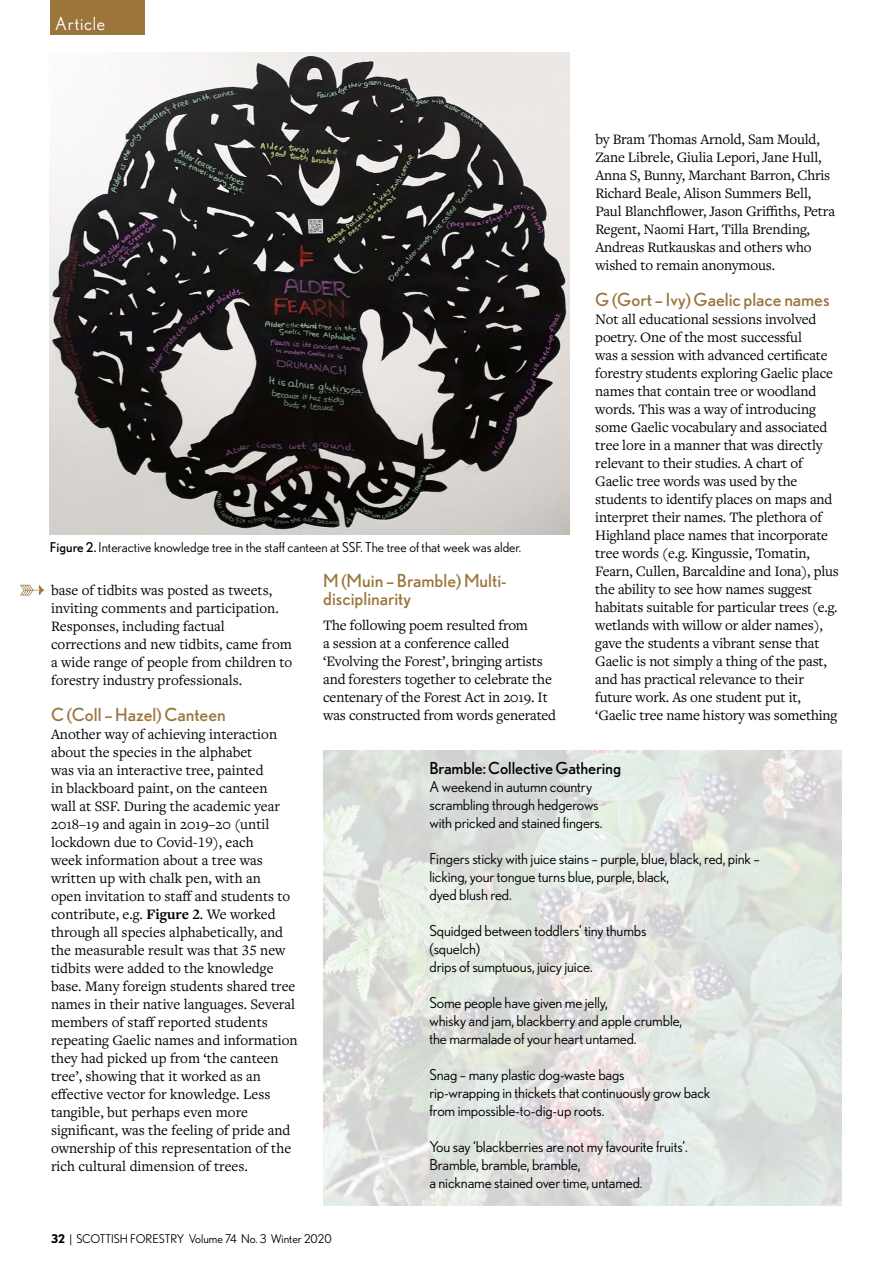
<style>
.page{position:relative;width:893px;height:1263px;background:#fff}
.page>*{position:absolute;margin:0;border:0;box-sizing:border-box;transform-origin:0 0}
.t1{font:18px/18px "Nobel";color:#9c753d}
.t2{font:18px "Nobel";letter-spacing:.035em;color:#fff}
.t3{font:16.5px "Nobel";letter-spacing:-.01em;color:#000}
.t4{font:15px/18px "Freight Text Pro";letter-spacing:-.01em;color:#000}
.t5{font:15px/18px "Nobel";letter-spacing:-.01em;color:#000}
.t6{font:13.5px "Nobel";color:#000}
.t7{font:12px "Nobel";color:#000}
.s1{font-style:inherit}
.s2{font-weight:700}
</style>
<div class="page">
<img style="left:323px;top:750px;width:519px;height:455px">
<svg style="left:20px;top:585px;width:25px;height:10px"></svg>
<div style="left:51px;top:0;width:93px;height:34px;background:#9c753d"></div>
<img style="left:50px;top:52px;width:520px;height:483px">
<p class="t2" style="left:55px;top:13px;width:52px">Article</p>
<p class="t2" style="left:54px;top:13px;width:69px">Research</p>
<p class="t4" style="left:595px;top:130px;width:241px">by Bram Thomas Arnold, Sam Mould, Zane Librele, Giulia Lepori, Jane Hull, Anna S, Bunny, Marchant Barron, Chris Richard Beale, Alison Summers Bell, Paul Blanchflower, Jason Griffiths, Petra Regent, Naomi Hart, Tilla Brending, Andreas Rutkauskas and others who wished to remain anonymous.</p>
<p class="t1" style="left:595px;top:290px;width:236px">G (Gort – Ivy) Gaelic place names</p>
<p class="t4" style="left:595px;top:310px;width:245px">Not all educational sessions involved poetry. One of the most successful<br>was a session with advanced certificate forestry students exploring Gaelic place names that contain tree or woodland words. This was a way of introducing some Gaelic vocabulary and associated tree lore in a manner that was directly relevant to their studies. A chart of Gaelic tree words was used by the students to identify places on maps and interpret their names. The plethora of Highland place names that incorporate tree words (e.g. Kingussie, Tomatin, Fearn, Cullen, Barcaldine and Iona), plus the ability to see how names suggest habitats suitable for particular trees (e.g. wetlands with willow or alder names), gave the students a vibrant sense that Gaelic is not simply a thing of the past, and has practical relevance to their future work. As one student put it, ‘Gaelic tree name history was something</p>
<p class="t6" style="left:50px;top:539px;width:473px"><span class="s1">Figure 2.</span> Interactive knowledge tree in the staff canteen at SSF. The tree of that week was alder.</p>
<p class="t1" style="left:323px;top:572px;width:185px">M (Muin – Bramble) Multi&shy;disciplinarity</p>
<p class="t4" style="left:323px;top:616px;width:234px">The following poem resulted from<br>a session at a conference called ‘Evolving the Forest’, bringing artists and foresters together to celebrate the centenary of the Forest Act in 2019. It was constructed from words generated</p>
<p class="t4" style="left:51px;top:581px;width:243px">base of tidbits was posted as tweets, inviting comments and participation.<br>Responses, including factual corrections and new tidbits, came from a wide range of people from children to forestry industry professionals.</p>
<p class="t1" style="left:51px;top:705px;width:176px">C (Coll – Hazel) Canteen</p>
<p class="t4" style="left:51px;top:725px;width:248px">Another way of achieving interaction about the species in the alphabet<br>was via an interactive tree, painted<br>in blackboard paint, on the canteen<br>wall at SSF. During the academic year 2018–19 and again in 2019–20 (until lockdown due to Covid-19), each<br>week information about a tree was written up with chalk pen, with an<br>open invitation to staff and students to contribute, e.g. <span class="s2">Figure 2</span>. We worked through all species alphabetically, and the measurable result was that 35 new tidbits were added to the knowledge base. Many foreign students shared tree names in their native languages. Several members of staff reported students repeating Gaelic names and information they had picked up from ‘the canteen tree’, showing that it worked as an effective vector for knowledge. Less tangible, but perhaps even more significant, was the feeling of pride and ownership of this representation of the rich cultural dimension of trees.</p>
<p class="t3" style="left:429px;top:759px;width:193px">Bramble: Collective Gathering</p>
<p class="t5" style="left:429px;top:777px;width:175px">A weekend in autumn country scrambling through hedgerows with pricked and stained fingers.</p>
<p class="t5" style="left:429px;top:849px;width:332px">Fingers sticky with juice stains – purple, blue, black, red, pink – licking, your tongue turns blue, purple, black,<br>dyed blush red.</p>
<p class="t5" style="left:429px;top:921px;width:219px">Squidged between toddlers’ tiny thumbs (squelch)<br>drips of sumptuous, juicy juice.</p>
<p class="t5" style="left:429px;top:993px;width:254px">Some people have given me jelly,<br>whisky and jam, blackberry and apple crumble, the marmalade of your heart untamed.</p>
<p class="t5" style="left:429px;top:1065px;width:283px">Snag – many plastic dog-waste bags<br>rip-wrapping in thickets that continuously grow back from impossible-to-dig-up roots.</p>
<p class="t5" style="left:429px;top:1137px;width:260px">You say ‘blackberries are not my favourite fruits’.<br>Bramble, bramble, bramble,<br>a nickname stained over time, untamed.</p>
<p class="t7" style="left:51px;top:1232px;width:282px"><span class="s2">32</span> | SCOTTISH FORESTRY Volume 74 No. 3 Winter 2020</p>
</div>
